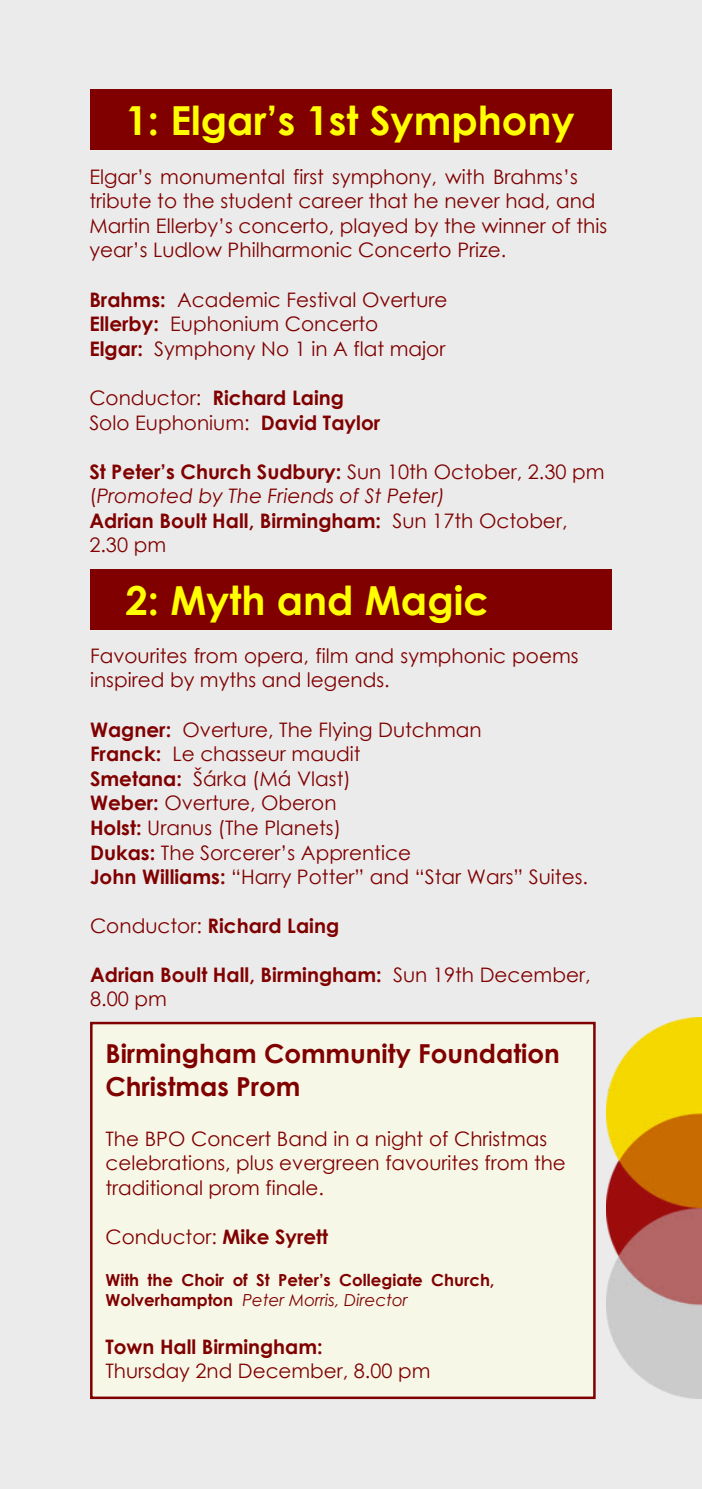
<style>
.page{position:relative;width:702px;height:1489px;background:#fff}
.page>*{position:absolute;margin:0;border:0;box-sizing:border-box;transform-origin:0 0}
.t1{font:700 40px "Century Gothic";color:#ff0}
.t2{font:700 26.25px/32.2px "Century Gothic";color:#800000}
.t3{font:20px/24.5px "Century Gothic";color:#800000}
.t4{font:700 20px/24.5px "Century Gothic";color:#800000}
.t5{font:700 16.5px/20.5px "Century Gothic";color:#800000}
.s1{font-weight:700}
.s2{font-weight:400}
.s3{font-weight:400;font-style:italic}
</style>
<div class="page">
<div style="left:0;top:0;width:702px;height:1488px;background:#ebebeb"></div>
<img style="left:606px;top:1017px;width:96px;height:381px">
<div style="left:90px;top:89px;width:522px;height:60px;background:#800000"></div>
<div style="left:90px;top:569px;width:522px;height:60px;background:#800000"></div>
<div style="left:91px;top:1023px;width:503px;height:374px;background:#f7f7e7"></div>
<div style="left:90px;top:1021px;width:505px;height:377px;border:2px solid #800000"></div>
<h1 class="t1" style="left:125px;top:105px;width:450px">1: Elgar’s 1st Symphony</h1>
<p class="t3" style="left:89px;top:166px;width:519px">Elgar’s monumental first symphony, with Brahms’s tribute to the student career that he never had, and Martin Ellerby’s concerto, played by the winner of this year’s Ludlow Philharmonic Concerto Prize.</p>
<p class="t3" style="left:89px;top:289px;width:360px"><span class="s1">Brahms:</span> Academic Festival Overture<br><span class="s1">Ellerby:</span> Euphonium Concerto<br><span class="s1">Elgar:</span> Symphony No 1 in A flat major</p>
<p class="t3" style="left:89px;top:387px;width:292px">Conductor: <span class="s1">Richard Laing<br></span>Solo Euphonium: <span class="s1">David Taylor</span></p>
<p class="t4" style="left:89px;top:461px;width:517px">St Peter’s Church Sudbury: <span class="s2">Sun 10th October, 2.30 pm (</span><span class="s3">Promoted by The Friends of St Peter)<br></span>Adrian Boult Hall, Birmingham: <span class="s2">Sun 17th October, 2.30 pm</span></p>
<h1 class="t1" style="left:125px;top:585px;width:365px">2: Myth and Magic</h1>
<p class="t3" style="left:90px;top:645px;width:490px">Favourites from opera, film and symphonic poems inspired by myths and legends.</p>
<p class="t3" style="left:90px;top:719px;width:499px"><span class="s1">Wagner:</span> Overture, The Flying Dutchman<br><span class="s1">Franck:</span> Le chasseur maudit<br><span class="s1">Smetana:</span> Šárka (Má Vlast)<br><span class="s1">Weber:</span> Overture, Oberon<br><span class="s1">Holst:</span> Uranus (The Planets)<br><span class="s1">Dukas:</span> The Sorcerer’s Apprentice<br><span class="s1">John Williams:</span> “Harry Potter” and “Star Wars” Suites.</p>
<p class="t4" style="left:90px;top:915px;width:251px"><span class="s2">Conductor:</span> Richard Laing</p>
<p class="t4" style="left:90px;top:964px;width:502px">Adrian Boult Hall, Birmingham: <span class="s2">Sun 19th December,<br>8.00 pm</span></p>
<h2 class="t2" style="left:105px;top:1040px;width:456px">Birmingham Community Foundation<br>Christmas Prom</h2>
<p class="t3" style="left:105px;top:1127px;width:462px">The BPO Concert Band in a night of Christmas celebrations, plus evergreen favourites from the traditional prom finale.</p>
<p class="t3" style="left:105px;top:1226px;width:224px">Conductor: <span class="s1">Mike Syrett</span></p>
<p class="t5" style="left:105px;top:1270px;width:390px">With the Choir of St Peter’s Collegiate Church,<br>Wolverhampton <span class="s3">Peter Morris, Director</span></p>
<p class="t4" style="left:105px;top:1336px;width:219px">Town Hall Birmingham:</p>
<p class="t3" style="left:105px;top:1360px;width:326px">Thursday 2nd December, 8.00 pm</p>
</div>
